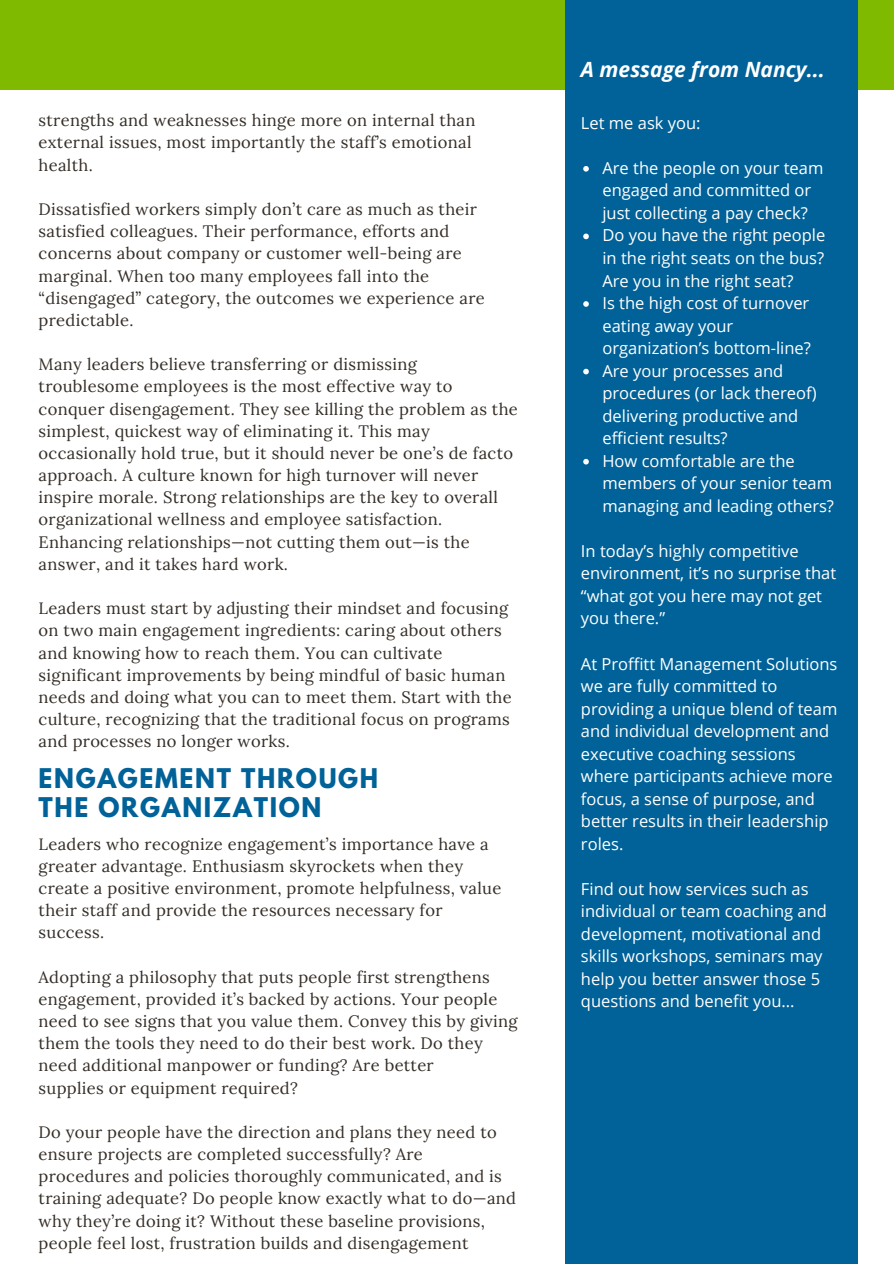
<style>
.page{position:relative;width:894px;height:1264px;background:#fff}
.page>*{position:absolute;margin:0;border:0;box-sizing:border-box;transform-origin:0 0}
.t1{font:700 24px/29.2px "League Spartan";letter-spacing:.07em;color:#006298}
.t2{font:italic 700 21px "Open Sans";color:#fff}
.t3{font:16.5px/22.2px "Lora";letter-spacing:.02em;color:#342d27}
.t4{font:16.5px/22.5px "Open Sans";color:#fff}
</style>
<div class="page">
<div style="left:0;top:0;width:893px;height:89px;background:#7fba00"></div>
<div style="left:564px;top:0;width:293px;height:1263px;background:#006298"></div>
<svg style="left:583px;top:166px;width:5px;height:6px"></svg>
<svg style="left:583px;top:233px;width:5px;height:6px"></svg>
<svg style="left:583px;top:301px;width:5px;height:6px"></svg>
<svg style="left:583px;top:369px;width:5px;height:5px"></svg>
<svg style="left:583px;top:459px;width:5px;height:5px"></svg>
<p class="t3" style="left:39px;top:109px;width:438px">strengths and weaknesses hinge more on internal than external issues, most importantly the staff’s emotional health.</p>
<p class="t3" style="left:39px;top:198px;width:447px">Dissatisfied workers simply don’t care as much as their satisfied colleagues. Their performance, efforts and concerns about company or customer well-being are marginal. When too many employees fall into the “disengaged” category, the outcomes we experience are predictable.</p>
<p class="t3" style="left:39px;top:353px;width:480px">Many leaders believe transferring or dismissing troublesome employees is the most effective way to conquer disengagement. They see killing the problem as the simplest, quickest way of eliminating it. This may occasionally hold true, but it should never be one’s de facto approach. A culture known for high turnover will never inspire morale. Strong relationships are the key to overall organizational wellness and employee satisfaction.<br>Enhancing relationships—not cutting them out—is the answer, and it takes hard work.</p>
<p class="t3" style="left:39px;top:597px;width:474px">Leaders must start by adjusting their mindset and focusing on two main engagement ingredients: caring about others and knowing how to reach them. You can cultivate significant improvements by being mindful of basic human needs and doing what you can to meet them. Start with the culture, recognizing that the traditional focus on programs and processes no longer works.</p>
<h1 class="t1" style="left:39px;top:766px;width:341px">ENGAGEMENT THROUGH<br>THE ORGANIZATION</h1>
<p class="t3" style="left:39px;top:832px;width:464px">Leaders who recognize engagement’s importance have a greater advantage. Enthusiasm skyrockets when they create a positive environment, promote helpfulness, value their staff and provide the resources necessary for success.</p>
<p class="t3" style="left:39px;top:965px;width:480px">Adopting a philosophy that puts people first strengthens engagement, provided it’s backed by actions. Your people need to see signs that you value them. Convey this by giving them the tools they need to do their best work. Do they need additional manpower or funding? Are better<br>supplies or equipment required?</p>
<p class="t3" style="left:39px;top:1120px;width:479px">Do your people have the direction and plans they need to ensure projects are completed successfully? Are procedures and policies thoroughly communicated, and is training adequate? Do people know exactly what to do—and why they’re doing it? Without these baseline provisions, people feel lost, frustration builds and disengagement</p>
<p class="t2" style="left:580px;top:55px;width:245px">A message from Nancy...</p>
<p class="t4" style="left:580px;top:111px;width:121px">Let me ask you:</p>
<p class="t4" style="left:602px;top:156px;width:233px">Are the people on your team engaged and committed or just collecting a pay check?<br>Do you have the right people in the right seats on the bus?<br>Are you in the right seat?<br>Is the high cost of turnover eating away your organization’s bottom-line?<br>Are your processes and procedures (or lack thereof) delivering productive and efficient results?<br>How comfortable are the members of your senior team managing and leading others?</p>
<p class="t4" style="left:580px;top:539px;width:257px">In today’s highly competitive environment, it’s no surprise that “what got you here may not get you there.”</p>
<p class="t4" style="left:580px;top:652px;width:258px">At Proffitt Management Solutions we are fully committed to providing a unique blend of team and individual development and executive coaching sessions where participants achieve more focus, a sense of purpose, and better results in their leadership roles.</p>
<p class="t4" style="left:580px;top:877px;width:247px">Find out how services such as individual or team coaching and development, motivational and skills workshops, seminars may help you better answer those 5 questions and benefit you...</p>
</div>
